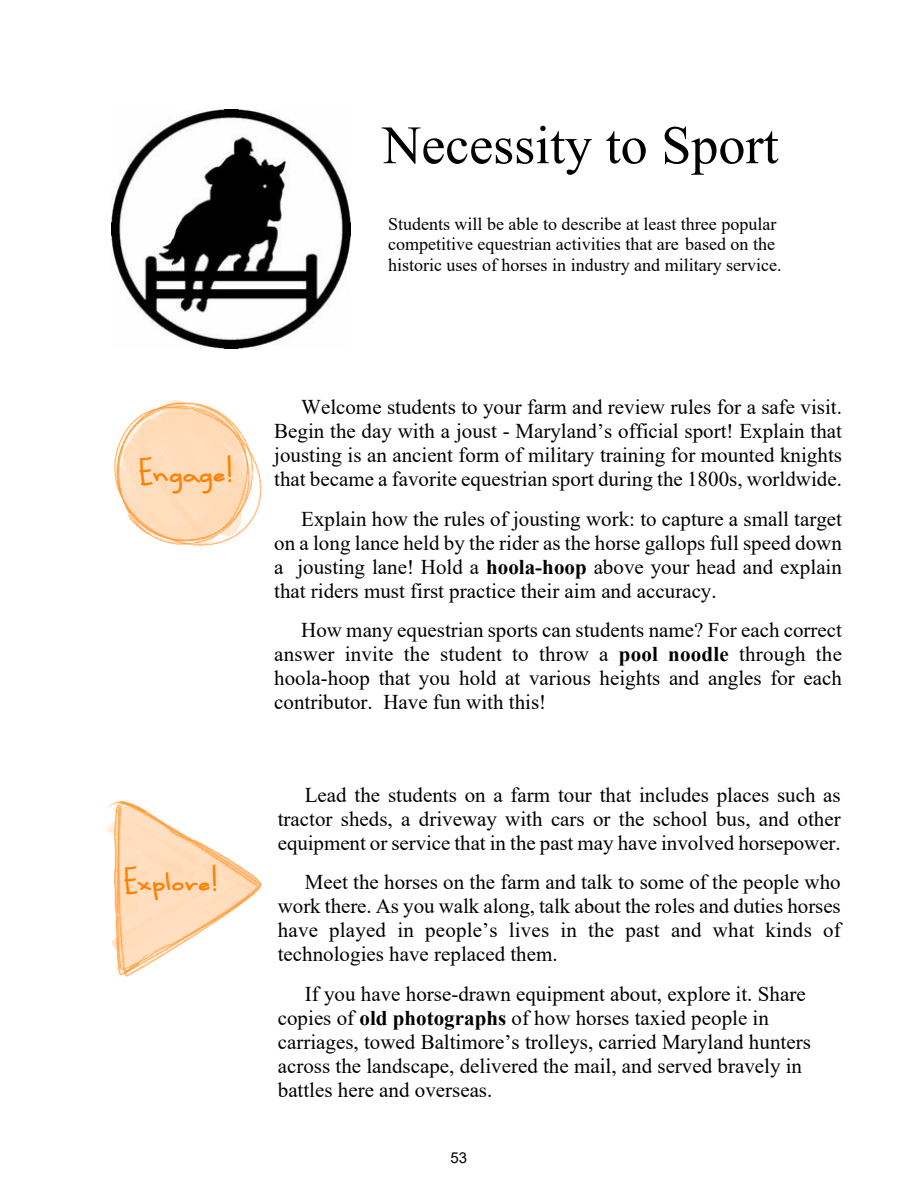
<style>
.page{position:relative;width:918px;height:1188px;background:#fff}
.page>*{position:absolute;margin:0;border:0;box-sizing:border-box;transform-origin:0 0}
.t1{font:54px "Times New Roman";color:#000}
.t2{font:35.1px "Smarty Pants BTN Bold";color:#ff8000}
.t3{font:34.65px "Smarty Pants BTN Bold";color:#ff8000}
.t4{font:21px/24.2px "Times New Roman";color:#000;text-align:justify}
.t5{font:18px/20.7px "Times New Roman";color:#000}
.t6{font:15px "Arial";color:#000}
.s1{font-weight:700}
</style>
<div class="page">
<img style="left:112px;top:109px;width:239px;height:239px">
<img style="left:114px;top:400px;width:148px;height:146px">
<img style="left:106px;top:800px;width:155px;height:176px">
<h1 class="t1" style="left:382px;top:126px;width:398px">Necessity to Sport</h1>
<p class="t5" style="left:388px;top:215px;width:395px">Students will be able to describe at least three popular competitive equestrian activities that are based on the historic uses of horses in industry and military service.</p>
<h2 class="t2" style="left:138px;top:449px;width:97px">Engage!</h2>
<h3 class="t3" style="left:123px;top:858px;width:97px">Explore!</h3>
<p class="t4" style="left:274px;top:397px;width:569px;text-indent:27px">Welcome students to your farm and review rules for a safe visit.<br>Begin the day with a joust - Maryland’s official sport! Explain that jousting is an ancient form of military training for mounted knights that became a favorite equestrian sport during the 1800s, worldwide.</p>
<p class="t4" style="left:274px;top:508px;width:569px;text-indent:27px">Explain how the rules of jousting work: to capture a small target on a long lance held by the rider as the horse gallops full speed down a jousting lane! Hold a <span class="s1">hoola-hoop</span> above your head and explain that riders must first practice their aim and accuracy.</p>
<p class="t4" style="left:274px;top:620px;width:569px;text-indent:27px">How many equestrian sports can students name? For each correct answer invite the student to throw a <span class="s1">pool noodle</span> through the hoola-hoop that you hold at various heights and angles for each contributor. Have fun with this!</p>
<p class="t4" style="left:278px;top:785px;width:564px;text-indent:27px">Lead the students on a farm tour that includes places such as tractor sheds, a driveway with cars or the school bus, and other equipment or service that in the past may have involved horsepower.</p>
<p class="t4" style="left:278px;top:872px;width:564px;text-indent:27px">Meet the horses on the farm and talk to some of the people who work there. As you walk along, talk about the roles and duties horses have played in people’s lives in the past and what kinds of technologies have replaced them.</p>
<p class="t4" style="left:278px;top:983px;width:535px;text-align:left;text-indent:27px">If you have horse-drawn equipment about, explore it. Share copies of <span class="s1">old photographs</span> of how horses taxied people in carriages, towed Baltimore’s trolleys, carried Maryland hunters across the landscape, delivered the mail, and served bravely in battles here and overseas.</p>
<p class="t6" style="left:451px;top:1152px;width:18px">53</p>
</div>
